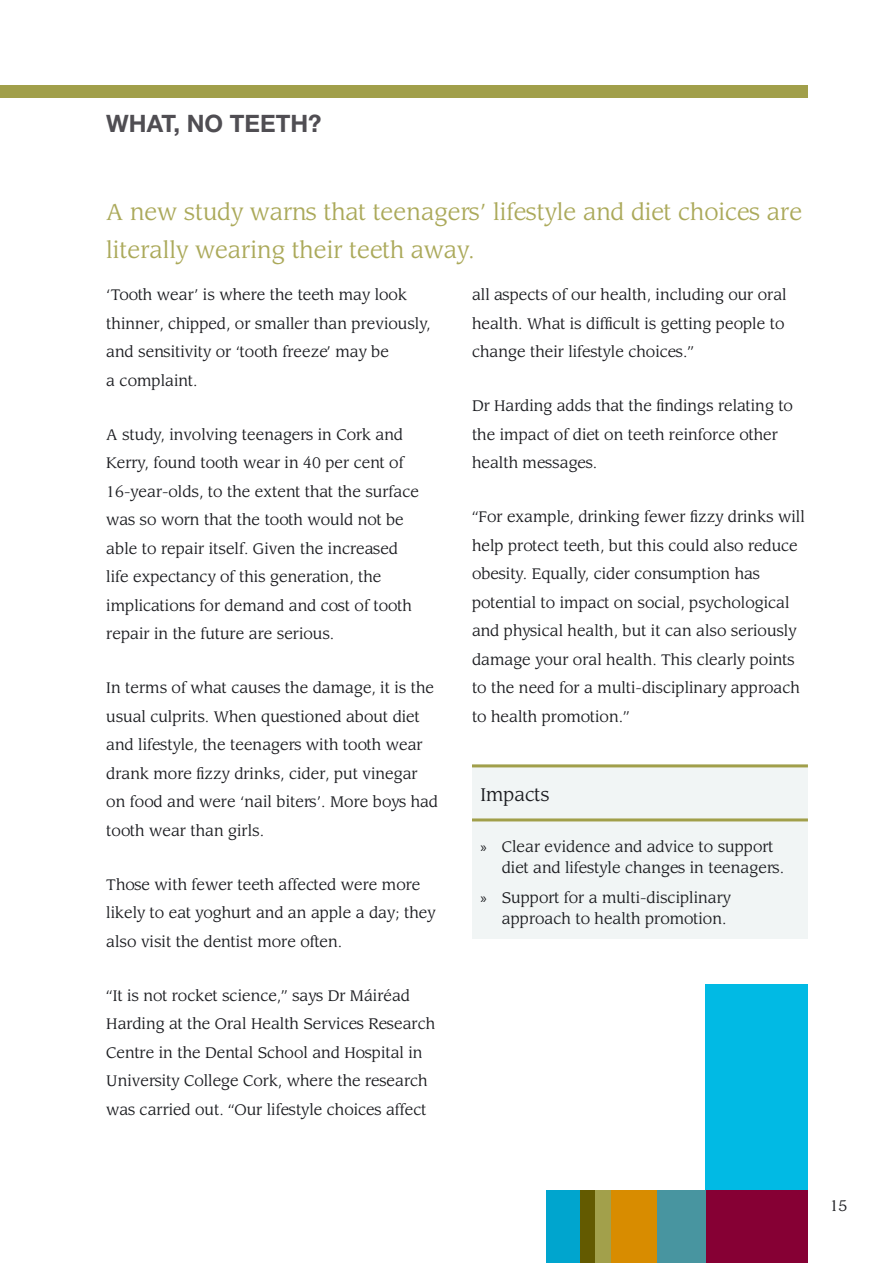
<style>
.page{position:relative;width:893px;height:1263px;background:#fff}
.page>*{position:absolute;margin:0;border:0;box-sizing:border-box;transform-origin:0 0}
.t1{font:700 24px "Helvetica Neue LT Pro";color:#504e53}
.t2{font:22.5px/37.5px "Leawood Std";color:#aba95a}
.t3{font:18px "Leawood Std";color:#1b1c20}
.t4{font:15px/28.5px "Leawood Std";color:#1b1c20}
.s1{font-family:"Myriad Pro"}
</style>
<div class="page">
<div style="left:705px;top:984px;width:103px;height:206px;background:#01bae4"></div>
<div style="left:705px;top:1190px;width:103px;height:73px;background:#860034"></div>
<div style="left:609px;top:1190px;width:50px;height:73px;background:#d88c00"></div>
<div style="left:657px;top:1190px;width:48px;height:73px;background:#4895a0"></div>
<div style="left:546px;top:1190px;width:35px;height:73px;background:#00a5ce"></div>
<div style="left:580px;top:1190px;width:15px;height:73px;background:#635a00"></div>
<div style="left:595px;top:1190px;width:15px;height:73px;background:#a2a04b"></div>
<div style="left:0;top:85px;width:808px;height:13px;background:#a19f4a"></div>
<div style="left:472px;top:764px;width:336px;height:174px;background:#f1f5f5"></div>
<hr style="left:472px;top:764px;width:336px;height:3px;background:#a19f4a">
<hr style="left:472px;top:818px;width:336px;height:3px;background:#a19f4a">
<h1 class="t1" style="left:106px;top:108px;width:217px">WHAT, NO TEETH?</h1>
<h2 class="t2" style="left:106px;top:194px;width:697px">A new study warns that teenagers’ lifestyle and diet choices are literally wearing their teeth away.</h2>
<p class="t4" style="left:106px;top:281px;width:326px">‘Tooth wear’ is where the teeth may look thinner, chipped, or smaller than previously, and sensitivity or ‘tooth freeze’ may be<br>a complaint.</p>
<p class="t4" style="left:106px;top:420px;width:314px">A study, involving teenagers in Cork and Kerry, found tooth wear in 40 per cent of 16-year-olds, to the extent that the surface was so worn that the tooth would not be able to repair itself. Given the increased life expectancy of this generation, the implications for demand and cost of tooth repair in the future are serious.</p>
<p class="t4" style="left:106px;top:674px;width:333px">In terms of what causes the damage, it is the usual culprits. When questioned about diet and lifestyle, the teenagers with tooth wear drank more fizzy drinks, cider, put vinegar on food and were ‘nail biters’. More boys had tooth wear than girls.</p>
<p class="t4" style="left:106px;top:870px;width:331px">Those with fewer teeth affected were more likely to eat yoghurt and an apple a day; they also visit the dentist more often.</p>
<p class="t4" style="left:472px;top:281px;width:316px">all aspects of our health, including our oral health. What is difficult is getting people to change their lifestyle choices.”</p>
<p class="t4" style="left:472px;top:392px;width:323px">Dr Harding adds that the findings relating to the impact of diet on teeth reinforce other health messages.</p>
<p class="t4" style="left:472px;top:503px;width:334px">“For example, drinking fewer fizzy drinks will help protect teeth, but this could also reduce obesity. Equally, cider consumption has potential to impact on social, psychological and physical health, but it can also seriously damage your oral health. This clearly points to the need for a multi-disciplinary approach to health promotion.”</p>
<p class="t3" style="left:480px;top:784px;width:71px">Impacts</p>
<p class="t4" style="left:502px;top:837px;width:284px;line-height:21px;text-indent:-21px"><span class="s1">»</span> Clear evidence and advice to support diet and lifestyle changes in teenagers.</p>
<p class="t4" style="left:480px;top:887px;width:252px;line-height:21px;text-align:right"><span class="s1">»</span> Support for a multi-disciplinary approach to health promotion.</p>
<p class="t4" style="left:106px;top:981px;width:330px">“It is not rocket science,” says Dr Máiréad Harding at the Oral Health Services Research Centre in the Dental School and Hospital in University College Cork, where the research was carried out. “Our lifestyle choices affect</p>
<p class="t4" style="left:830px;top:1192px;width:19px">15</p>
</div>
